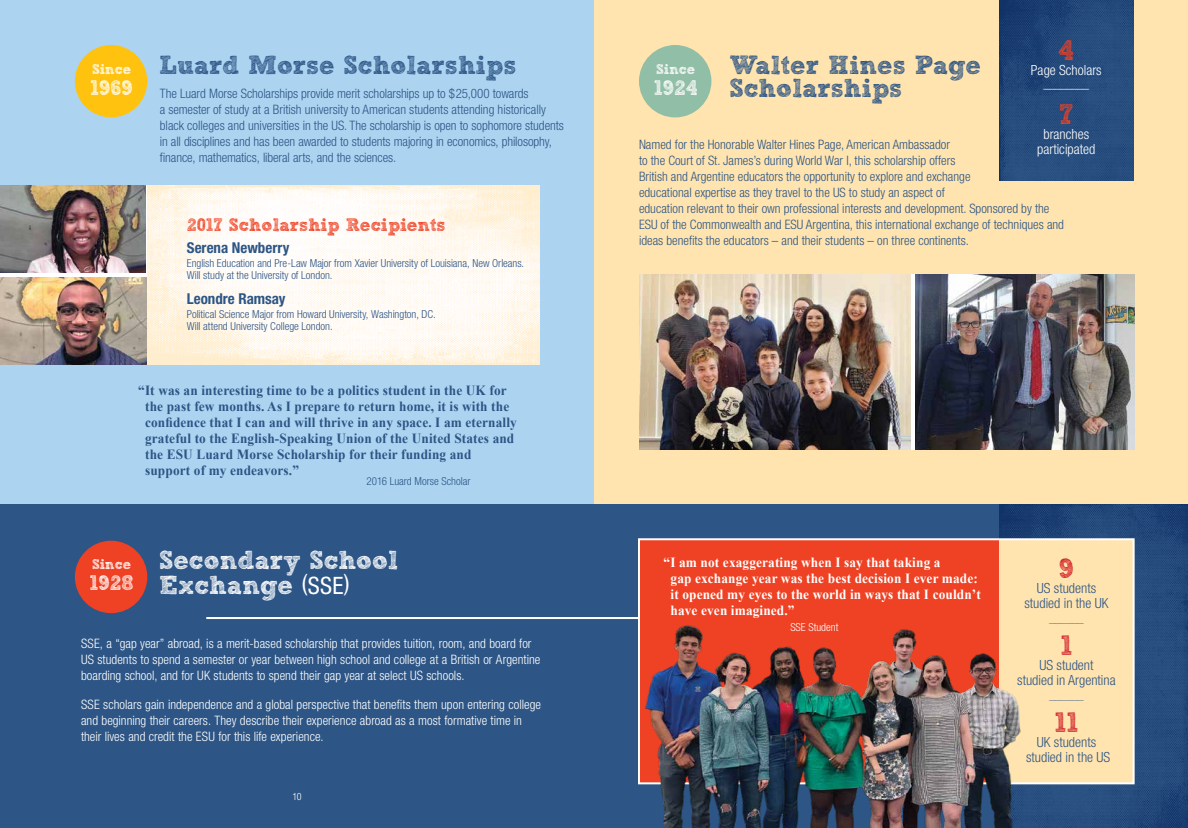
<style>
.page{position:relative;width:1188px;height:828px;background:#fff}
.page>*{position:absolute;margin:0;border:0;box-sizing:border-box;transform-origin:0 0}
.t1{font:700 28px "Sketch Block";color:#d2232a}
.t2{font:700 28px "Sketch Block";color:#ef4123}
.t3{font:700 26px/24px "Sketch Block";color:#2d5585}
.t4{font:700 26px/25px "Sketch Block";color:#fff}
.t5{font:700 21px "Sketch Block";color:#fff}
.t6{font:700 18px "Sketch Block";color:#ef4123}
.t7{font:700 condensed 15px "Helvetica Neue";color:#2d5585}
.t8{font:700 14px/16px "Times New Roman";letter-spacing:.01em;color:#2d5585;scale:.95 1}
.t9{font:700 14px/16px "Times New Roman";letter-spacing:.01em;color:#fff;scale:.95 1}
.t10{font:300 condensed 14px/15px "Helvetica Neue";color:#2d5585;text-align:center}
.t11{font:300 condensed 14px/15px "Helvetica Neue";color:#fff;text-align:center}
.t12{font:700 14px "Sketch Block";color:#fff}
.t13{font:300 condensed 13px/16px "Helvetica Neue";color:#2d5585}
.t14{font:300 condensed 13px/16px "Helvetica Neue";color:#fff}
.t15{font:100 condensed 12px "Helvetica Neue";color:#2d5585}
.t16{font:300 condensed 12px "Helvetica Neue";color:#fff}
.t17{font:300 condensed 11px/12px "Helvetica Neue";letter-spacing:-.005em;color:#2d5585}
.t18{font:300 condensed 11px "Helvetica Neue";color:#fff}
.t19{font:300 condensed 10px "Helvetica Neue";color:#fff}
.s1{font-family:"Helvetica Neue";font-weight:400;font-stretch:condensed;font-size:24px}
</style>
<div class="page">
<div style="left:0;top:498px;width:594px;height:330px;background:#2d5585"></div>
<div style="left:594px;top:495px;width:594px;height:333px;background:#2d5585"></div>
<img style="left:999px;top:504px;width:189px;height:324px">
<div style="left:639px;top:539px;width:495px;height:244px;background:#ef4123"></div>
<div style="left:75px;top:541px;width:72px;height:72px;background:#ef4123;border-radius:50%"></div>
<div style="left:999px;top:539px;width:135px;height:244px;background:#ffe4af"></div>
<div style="left:594px;top:0;width:594px;height:504px;background:#ffe4af"></div>
<img style="left:999px;top:0;width:135px;height:181px">
<div style="left:0;top:0;width:594px;height:504px;background:#acd4f1"></div>
<div style="left:75px;top:45px;width:72px;height:72px;background:#ffc20e;border-radius:50%"></div>
<img style="left:915px;top:274px;width:220px;height:176px">
<img style="left:0;top:185px;width:147px;height:88px">
<img style="left:0;top:277px;width:147px;height:87px">
<img style="left:147px;top:185px;width:393px;height:179px">
<img style="left:639px;top:274px;width:272px;height:176px">
<div style="left:639px;top:45px;width:72px;height:72px;background:#91bea6;border-radius:50%"></div>
<div style="left:638px;top:538px;width:497px;height:246px;border:2px solid #fff"></div>
<img style="left:643px;top:625px;width:382px;height:203px">
<hr style="left:206px;top:617px;width:388px;height:2px;background:#fff">
<hr style="left:594px;top:617px;width:45px;height:2px;background:#fff">
<hr style="left:0;top:273px;width:147px;height:4px;background:#fff">
<hr style="left:911px;top:274px;width:4px;height:176px;background:#fff">
<p class="t12" style="left:92px;top:60px;width:41px">Since</p>
<h3 class="t5" style="left:90px;top:74px;width:44px">1969</h3>
<h2 class="t3" style="left:159px;top:52px;width:359px">Luard Morse Scholarships</h2>
<p class="t13" style="left:160px;top:85px;width:406px">The Luard Morse Scholarships provide merit scholarships up to $25,000 towards<br>a semester of study at a British university to American students attending historically black colleges and universities in the US. The scholarship is open to sophomore students in all disciplines and has been awarded to students majoring in economics, philosophy, finance, mathematics, liberal arts, and the sciences.</p>
<h3 class="t6" style="left:187px;top:214px;width:260px">2017 Scholarship Recipients</h3>
<p class="t7" style="left:187px;top:239px;width:104px">Serena Newberry</p>
<p class="t17" style="left:187px;top:257px;width:339px">English Education and Pre-Law Major from Xavier University of Louisiana, New Orleans.<br>Will study at the University of London.</p>
<p class="t7" style="left:187px;top:290px;width:100px">Leondre Ramsay</p>
<p class="t17" style="left:187px;top:308px;width:251px">Political Science Major from Howard University, Washington, DC.<br>Will attend University College London.</p>
<p class="t8" style="left:145px;top:382px;width:393px;text-indent:-7px">“It was an interesting time to be a politics student in the UK for the past few months. As I prepare to return home, it is with the confidence that I can and will thrive in any space. I am eternally grateful to the English-Speaking Union of the United States and the ESU Luard Morse Scholarship for their funding and support of my endeavors.”</p>
<p class="t17" style="left:366px;top:475px;width:105px">2016 Luard Morse Scholar</p>
<p class="t12" style="left:92px;top:556px;width:41px">Since</p>
<h3 class="t5" style="left:89px;top:570px;width:46px">1928</h3>
<h2 class="t4" style="left:159px;top:548px;width:241px">Secondary School<br>Exchange <span class="s1">(SSE)</span></h2>
<p class="t14" style="left:81px;top:636px;width:461px">SSE, a “gap year” abroad, is a merit-based scholarship that provides tuition, room, and board for<br>US students to spend a semester or year between high school and college at a British or Argentine boarding school, and for UK students to spend their gap year at select US schools.</p>
<p class="t14" style="left:81px;top:697px;width:462px">SSE scholars gain independence and a global perspective that benefits them upon entering college and beginning their careers. They describe their experience abroad as a most formative time in their lives and credit the ESU for this life experience.</p>
<p class="t19" style="left:292px;top:791px;width:11px">10</p>
<h1 class="t2" style="left:1058px;top:33px;width:18px">4</h1>
<p class="t11" style="left:1031px;top:63px;width:72px">Page Scholars</p>
<p class="t16" style="left:1044px;top:77px;width:47px">________</p>
<h1 class="t2" style="left:1059px;top:97px;width:16px">7</h1>
<p class="t11" style="left:1037px;top:127px;width:60px">branches participated</p>
<h2 class="t3" style="left:729px;top:52px;width:253px">Walter Hines Page<br>Scholarships</h2>
<p class="t12" style="left:656px;top:60px;width:41px">Since</p>
<h3 class="t5" style="left:654px;top:74px;width:46px">1924</h3>
<p class="t13" style="left:639px;top:137px;width:427px">Named for the Honorable Walter Hines Page, American Ambassador<br>to the Court of St. James’s during World War I, this scholarship offers<br>British and Argentine educators the opportunity to explore and exchange<br>educational expertise as they travel to the US to study an aspect of<br>education relevant to their own professional interests and development. Sponsored by the ESU of the Commonwealth and ESU Argentina, this international exchange of techniques and ideas benefits the educators – and their students – on three continents.</p>
<p class="t9" style="left:671px;top:554px;width:328px;text-indent:-7px">“I am not exaggerating when I say that taking a<br>gap exchange year was the best decision I ever made: it opened my eyes to the world in ways that I couldn’t have even imagined.”</p>
<p class="t18" style="left:790px;top:621px;width:50px">SSE Student</p>
<h1 class="t1" style="left:1059px;top:551px;width:17px">9</h1>
<p class="t10" style="left:1024px;top:581px;width:86px">US students studied in the UK</p>
<p class="t15" style="left:1049px;top:616px;width:36px">––––––</p>
<h1 class="t1" style="left:1061px;top:628px;width:13px">1</h1>
<p class="t10" style="left:1017px;top:658px;width:100px">US student<br>studied in Argentina</p>
<p class="t15" style="left:1049px;top:693px;width:36px">––––––</p>
<h1 class="t1" style="left:1055px;top:705px;width:25px">11</h1>
<p class="t10" style="left:1026px;top:735px;width:86px">UK students studied in the US</p>
</div>
